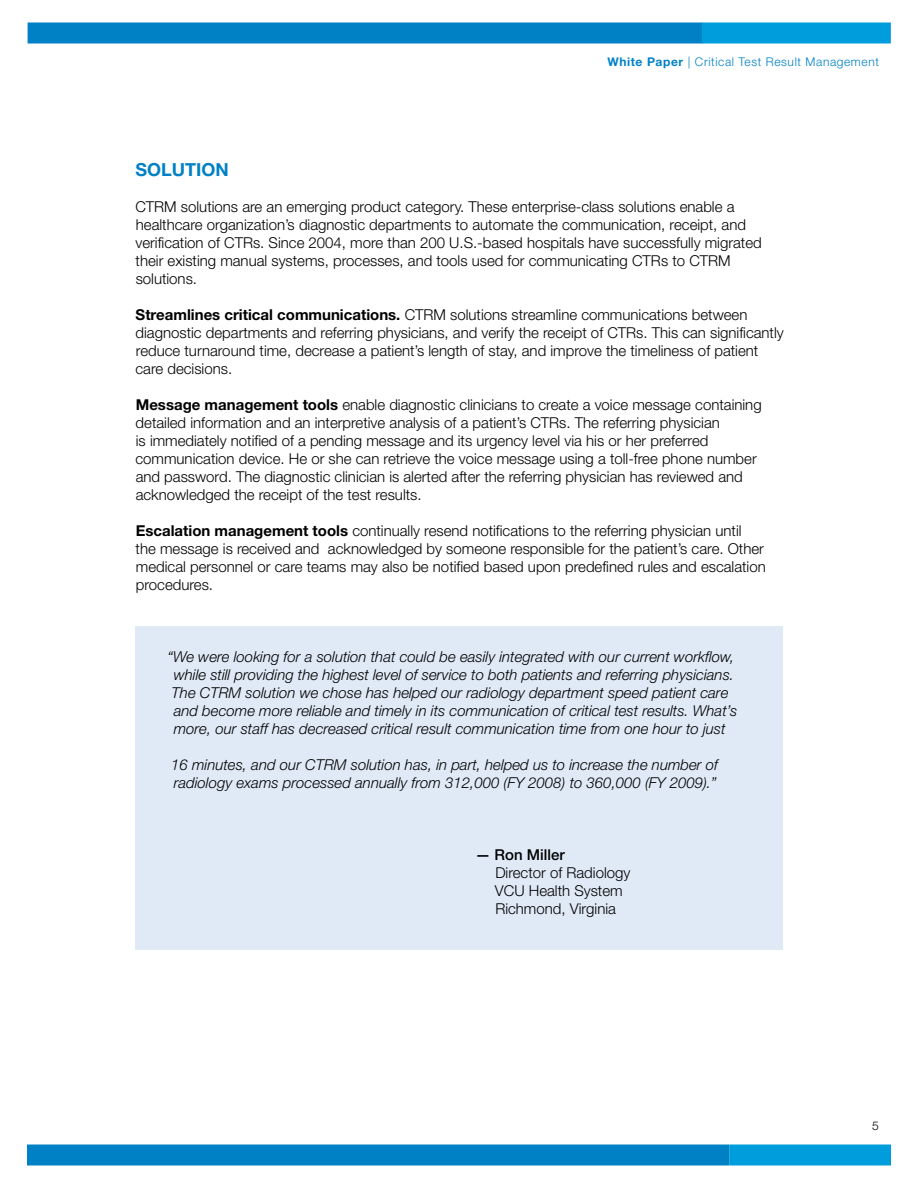
<style>
.page{position:relative;width:918px;height:1188px;background:#fff}
.page>*{position:absolute;margin:0;border:0;box-sizing:border-box;transform-origin:0 0}
.t1{font:700 18px "Helvetica Neue LT";color:#0081c6}
.t2{font:300 15px/18px "Helvetica Neue LT";color:#000}
.t3{font:italic 300 15px/18px "Helvetica Neue LT";color:#000}
.t4{font:500 15px "Helvetica Neue LT";color:#000}
.t5{font:300 12px "Helvetica Neue LT";letter-spacing:.05em;color:#0081c6}
.t6{font:300 12px "Helvetica Neue LT";color:#000}
.s1{font-weight:700}
</style>
<div class="page">
<div style="left:27px;top:1144px;width:702px;height:22px;background:#0081c6"></div>
<div style="left:729px;top:1144px;width:162px;height:22px;background:#009ddc"></div>
<div style="left:28px;top:22px;width:675px;height:22px;background:#0081c6"></div>
<div style="left:702px;top:22px;width:189px;height:22px;background:#009ddc"></div>
<div style="left:135px;top:626px;width:648px;height:324px;background:#e0eaf7"></div>
<p class="t5" style="left:607px;top:55px;width:273px"><span class="s1">White Paper</span> | Critical Test Result Management</p>
<p class="t1" style="left:136px;top:159px;width:95px">Solution</p>
<p class="t2" style="left:135px;top:197px;width:628px">CtrM solutions are an emerging product category. These enterprise-class solutions enable a healthcare organization’s diagnostic departments to automate the communication, receipt, and verification of Ctrs. Since 2004, more than 200 U.S.-based hospitals have successfully migrated their existing manual systems, processes, and tools used for communicating Ctrs to CtrM solutions.</p>
<p class="t2" style="left:135px;top:305px;width:650px"><span class="s1">Streamlines critical communications.</span> CtrM solutions streamline communications between diagnostic departments and referring physicians, and verify the receipt of Ctrs. This can significantly reduce turnaround time, decrease a patient’s length of stay, and improve the timeliness of patient care decisions.</p>
<p class="t2" style="left:135px;top:395px;width:628px"><span class="s1">Message management tools</span> enable diagnostic clinicians to create a voice message containing detailed information and an interpretive analysis of a patient’s Ctrs. The referring physician<br>is immediately notified of a pending message and its urgency level via his or her preferred communication device. He or she can retrieve the voice message using a toll-free phone number and password. The diagnostic clinician is alerted after the referring physician has reviewed and acknowledged the receipt of the test results.</p>
<p class="t2" style="left:136px;top:521px;width:632px"><span class="s1">Escalation management tools</span> continually resend notifications to the referring physician until<br>the message is received and acknowledged by someone responsible for the patient’s care. Other medical personnel or care teams may also be notified based upon predefined rules and escalation procedures.</p>
<p class="t3" style="left:167px;top:648px;width:571px">“We were looking for a solution that could be easily integrated with our current workflow, while still providing the highest level of service to both patients and referring physicians.<br>The CTRM solution we chose has helped our radiology department speed patient care and become more reliable and timely in its communication of critical test results. What’s more, our staff has decreased critical result communication time from one hour to just</p>
<p class="t3" style="left:171px;top:756px;width:548px">16 minutes, and our CTRM solution has, in part, helped us to increase the number of radiology exams processed annually from 312,000 (FY 2008) to 360,000 (FY 2009).”</p>
<p class="t4" style="left:475px;top:846px;width:91px">— Ron Miller</p>
<p class="t2" style="left:495px;top:863px;width:137px">Director of Radiology<br>VCU Health System<br>Richmond, Virginia</p>
<p class="t6" style="left:872px;top:1118px;width:8px">5</p>
</div>
